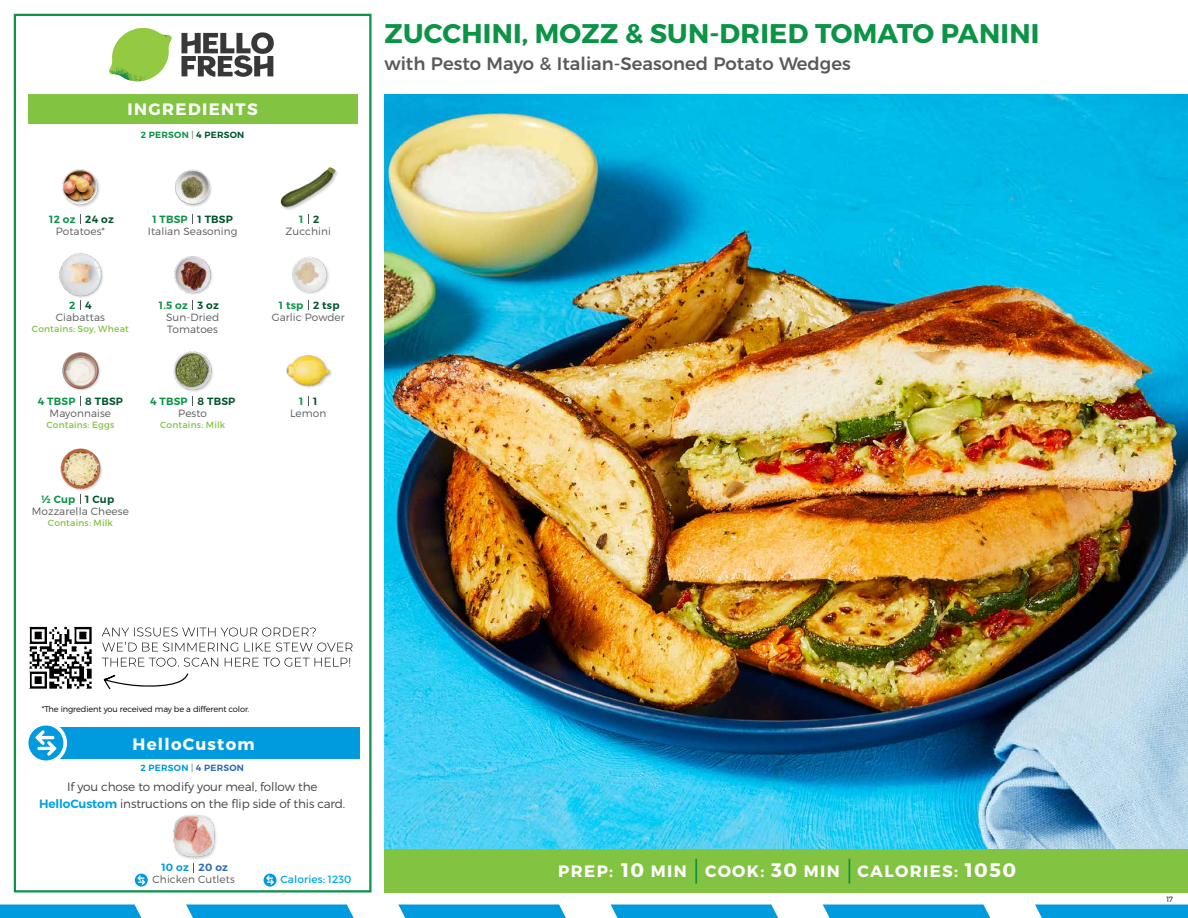
<style>
.page{position:relative;width:1188px;height:918px;background:#fff}
.page>*{position:absolute;margin:0;border:0;box-sizing:border-box;transform-origin:0 0}
.t1{font:700 27px "Montserrat";letter-spacing:.01em;color:#0b9446}
.t2{font:500 18px "Montserrat";color:#58595b}
.t3{font:700 16.5px "Montserrat";letter-spacing:.085em;color:#fff}
.t4{font:300 12px/16.5px "Montserrat";letter-spacing:-.01em;color:#414042;text-align:center}
.t5{font:300 10.5px/12px "Montserrat";letter-spacing:.01em;color:#58595b}
.t6{font:600 10.5px "Montserrat";letter-spacing:.02em;color:#0b9446}
.t7{font:600 10.5px "Montserrat";letter-spacing:.02em;color:#00562c}
.t8{font:10.5px "Montserrat";letter-spacing:.01em;color:#00a8e3}
.t9{font:600 10.5px "Montserrat";letter-spacing:.02em;color:#009bdf}
.t10{font:9px "Montserrat";letter-spacing:.025em;color:#82c341}
.t11{font:600 9px "Montserrat";letter-spacing:.03em;color:#0b9446}
.t12{font:600 9px "Montserrat";letter-spacing:.03em;color:#009bdf}
.t13{font:300 8.25px "Montserrat";letter-spacing:-.015em;color:#000}
.t14{font:300 7.5px "Montserrat";color:#000}
.s1{font-weight:300;color:#58595b}
.s2{color:#00562c}
.s3{font-weight:600;color:#00a1e1}
.s4{color:#3069b3}
.s5{font-size:19.5px}
</style>
<div class="page">
<svg style="left:0;top:904px;width:141px;height:14px;background:#0ea0e0"></svg>
<svg style="left:186px;top:904px;width:168px;height:14px;background:#13a2e1"></svg>
<svg style="left:398px;top:904px;width:168px;height:14px;background:#13a2e1"></svg>
<svg style="left:611px;top:904px;width:167px;height:14px;background:#12a2e1"></svg>
<svg style="left:823px;top:904px;width:167px;height:14px;background:#12a2e1"></svg>
<svg style="left:1035px;top:904px;width:153px;height:14px;background:#0ea0e0"></svg>
<div style="left:384px;top:849px;width:804px;height:43px;background:#82c341"></div>
<svg style="left:181px;top:32px;width:93px;height:45px"></svg>
<svg style="left:114px;top:28px;width:55px;height:36px"></svg>
<img style="left:143px;top:28px;width:29px;height:24px">
<img style="left:112px;top:48px;width:54px;height:10px">
<img style="left:109px;top:52px;width:55px;height:30px">
<img style="left:142px;top:58px;width:24px;height:23px">
<div style="left:28px;top:94px;width:330px;height:30px;background:#82c341"></div>
<div style="left:14px;top:14px;width:358px;height:878px;border:2px solid #0b9446"></div>
<img style="left:384px;top:94px;width:804px;height:755px">
<img style="left:174px;top:256px;width:39px;height:39px">
<img style="left:292px;top:256px;width:37px;height:38px">
<img style="left:175px;top:169px;width:37px;height:38px">
<div style="left:280px;top:167px;width:59px;height:44px;background:#000;opacity:.2"></div>
<img style="left:280px;top:167px;width:58px;height:42px">
<div style="left:59px;top:254px;width:46px;height:45px;background:#000;opacity:.2"></div>
<img style="left:59px;top:253px;width:46px;height:43px">
<img style="left:62px;top:169px;width:38px;height:38px">
<img style="left:173px;top:351px;width:40px;height:41px">
<img style="left:286px;top:355px;width:46px;height:33px">
<img style="left:62px;top:352px;width:39px;height:39px">
<div style="left:61px;top:449px;width:43px;height:43px;background:#000;opacity:.2"></div>
<img style="left:60px;top:448px;width:44px;height:42px">
<div style="left:173px;top:814px;width:45px;height:46px;background:#000;opacity:.2"></div>
<img style="left:173px;top:814px;width:45px;height:44px">
<div style="left:33px;top:727px;width:327px;height:32px;background:#009bdf"></div>
<svg style="left:25px;top:722px;width:42px;height:42px"></svg>
<div style="left:28px;top:726px;width:35px;height:34px;background:#009bdf;border-radius:50%"></div>
<svg style="left:35px;top:730px;width:22px;height:26px"></svg>
<svg style="left:135px;top:874px;width:13px;height:13px"></svg>
<svg style="left:137px;top:875px;width:8px;height:10px"></svg>
<hr style="left:695px;top:859px;width:2px;height:25px;background:#0b9446">
<svg style="left:849px;top:859px;width:1px;height:25px"></svg>
<img style="left:29px;top:626px;width:63px;height:63px">
<svg style="left:104px;top:673px;width:84px;height:17px"></svg>
<svg style="left:102px;top:658px;width:248px;height:9px"></svg>
<svg style="left:102px;top:642px;width:251px;height:10px"></svg>
<svg style="left:102px;top:628px;width:214px;height:8px"></svg>
<svg style="left:264px;top:874px;width:13px;height:13px"></svg>
<svg style="left:266px;top:875px;width:8px;height:10px"></svg>
<h3 class="t3" style="left:128px;top:99px;width:132px">INGREDIENTS</h3>
<p class="t11" style="left:141px;top:129px;width:105px">2 PERSON <span class="s1">|</span> <span class="s2">4 PERSON</span></p>
<p class="t6" style="left:49px;top:212px;width:28px">12 oz</p>
<p class="t7" style="left:85px;top:212px;width:30px">24 oz</p>
<p class="t7" style="left:198px;top:212px;width:37px">1 TBSP</p>
<p class="t7" style="left:313px;top:212px;width:8px">2</p>
<p class="t6" style="left:152px;top:212px;width:37px">1 TBSP</p>
<p class="t6" style="left:299px;top:212px;width:6px">1</p>
<p class="t5" style="left:56px;top:225px;width:51px">Potatoes*</p>
<p class="t5" style="left:148px;top:225px;width:91px">Italian Seasoning</p>
<p class="t5" style="left:286px;top:225px;width:47px">Zucchini</p>
<p class="t6" style="left:69px;top:299px;width:8px">2</p>
<p class="t7" style="left:85px;top:299px;width:8px">4</p>
<p class="t7" style="left:198px;top:299px;width:23px">3 oz</p>
<p class="t7" style="left:313px;top:299px;width:28px">2 tsp</p>
<p class="t6" style="left:159px;top:299px;width:30px">1.5 oz</p>
<p class="t6" style="left:279px;top:299px;width:26px">1 tsp</p>
<p class="t5" style="left:56px;top:311px;width:51px">Ciabattas</p>
<p class="t10" style="left:32px;top:323px;width:98px">Contains: Soy, Wheat</p>
<p class="t5" style="left:166px;top:311px;width:55px">Sun-Dried<br>Tomatoes</p>
<p class="t5" style="left:272px;top:311px;width:75px">Garlic Powder</p>
<p class="t6" style="left:38px;top:395px;width:39px">4 TBSP</p>
<p class="t7" style="left:85px;top:395px;width:39px">8 TBSP</p>
<p class="t7" style="left:198px;top:395px;width:39px">8 TBSP</p>
<p class="t7" style="left:313px;top:395px;width:6px">1</p>
<p class="t6" style="left:150px;top:395px;width:39px">4 TBSP</p>
<p class="t6" style="left:299px;top:395px;width:6px">1</p>
<p class="t5" style="left:50px;top:407px;width:63px">Mayonnaise</p>
<p class="t10" style="left:46px;top:419px;width:70px">Contains: Eggs</p>
<p class="t5" style="left:178px;top:407px;width:30px">Pesto</p>
<p class="t10" style="left:160px;top:419px;width:67px">Contains: Milk</p>
<p class="t5" style="left:290px;top:407px;width:38px">Lemon</p>
<p class="t6" style="left:41px;top:493px;width:36px">½ Cup</p>
<p class="t7" style="left:85px;top:493px;width:31px">1 Cup</p>
<p class="t5" style="left:32px;top:505px;width:99px">Mozzarella Cheese</p>
<p class="t10" style="left:48px;top:517px;width:67px">Contains: Milk</p>
<h1 class="t1" style="left:385px;top:17px;width:656px">ZUCCHINI, MOZZ &amp; SUN-DRIED TOMATO PANINI</h1>
<h2 class="t2" style="left:384px;top:49px;width:468px">with Pesto Mayo &amp; Italian-Seasoned Potato Wedges</h2>
<p class="t13" style="left:42px;top:704px;width:209px">*The ingredient you received may be a different color.</p>
<h3 class="t3" style="left:133px;top:734px;width:123px">HelloCustom</h3>
<p class="t4" style="left:39px;top:778px;width:308px">If you chose to modify your meal, follow the<br><span class="s3">HelloCustom</span> instructions on the flip side of this card.</p>
<p class="t12" style="left:141px;top:763px;width:105px">2 PERSON <span class="s1">|</span> <span class="s4">4 PERSON</span></p>
<p class="t9" style="left:162px;top:861px;width:68px">10 oz <span class="s4">20 oz</span></p>
<p class="t5" style="left:153px;top:873px;width:84px">Chicken Cutlets</p>
<p class="t8" style="left:281px;top:873px;width:72px">Calories: 1230</p>
<h3 class="t3" style="left:558px;top:861px;width:459px">PREP: <span class="s5">10</span> MIN COOK: <span class="s5">30</span> MIN CALORIES: <span class="s5">1050</span></h3>
<p class="t14" style="left:1166px;top:895px;width:8px">17</p>
</div>
